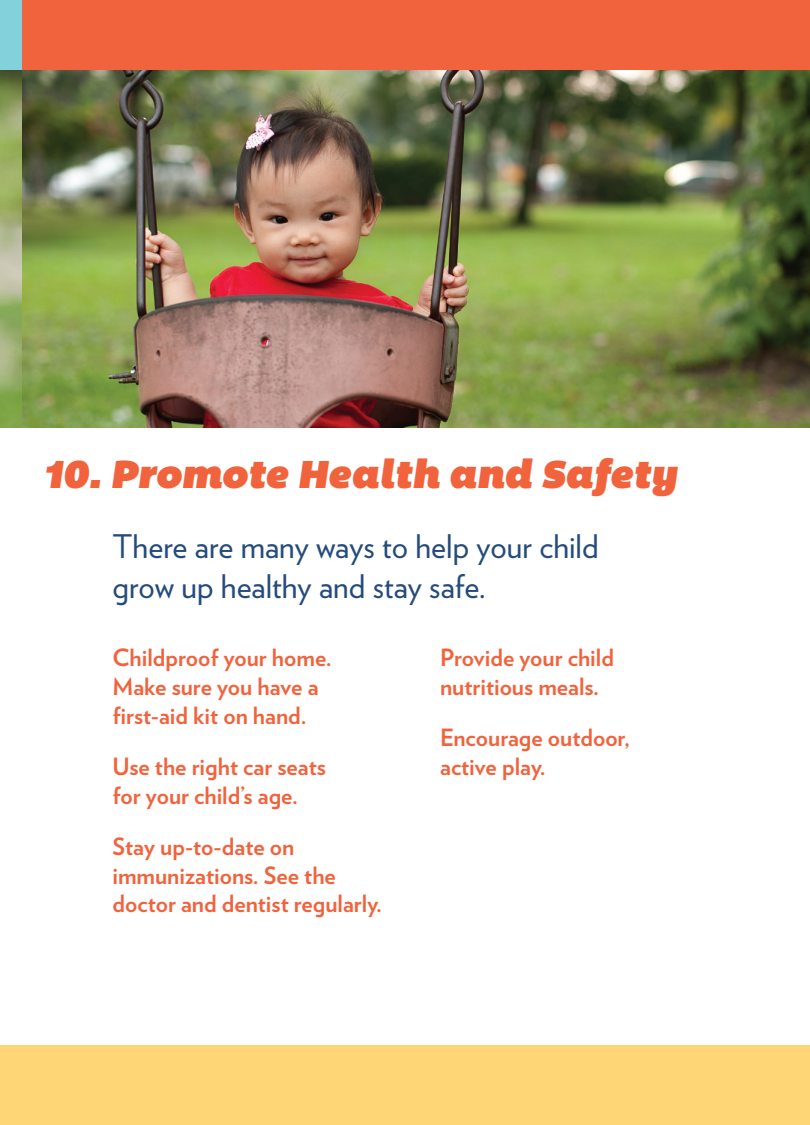
<style>
.page{position:relative;width:810px;height:1125px;background:#fff}
.page>*{position:absolute;margin:0;border:0;box-sizing:border-box;transform-origin:0 0}
.t1{font:italic 40px "Bemio";color:#f1633c}
.t2{font:32.5px/40px "Verlag";color:#254b7c}
.t3{font:700 23.75px/28.8px "Verlag";color:#f1633c}
</style>
<div class="page">
<img style="left:0;top:69px;width:22px;height:359px">
<div style="left:0;top:0;width:22px;height:69px;background:#83d1db"></div>
<div style="left:0;top:1046px;width:22px;height:79px;background:#fed676"></div>
<img style="left:22px;top:69px;width:788px;height:359px">
<div style="left:22px;top:0;width:788px;height:69px;background:#f1633c"></div>
<div style="left:22px;top:1046px;width:788px;height:79px;background:#fed676"></div>
<h1 class="t1" style="left:44px;top:443px;width:635px">10. Promote Health and Safety</h1>
<h2 class="t2" style="left:112px;top:525px;width:488px">There are many ways to help your child grow up healthy and stay safe.</h2>
<p class="t3" style="left:112px;top:642px;width:221px">Childproof your home.<br>Make sure you have a first-aid kit on hand.</p>
<p class="t3" style="left:112px;top:751px;width:215px">Use the right car seats for your child’s age.</p>
<p class="t3" style="left:112px;top:831px;width:271px">Stay up-to-date on immunizations. See the doctor and dentist regularly.</p>
<p class="t3" style="left:440px;top:642px;width:175px">Provide your child nutritious meals.</p>
<p class="t3" style="left:440px;top:722px;width:191px">Encourage outdoor, active play.</p>
</div>
